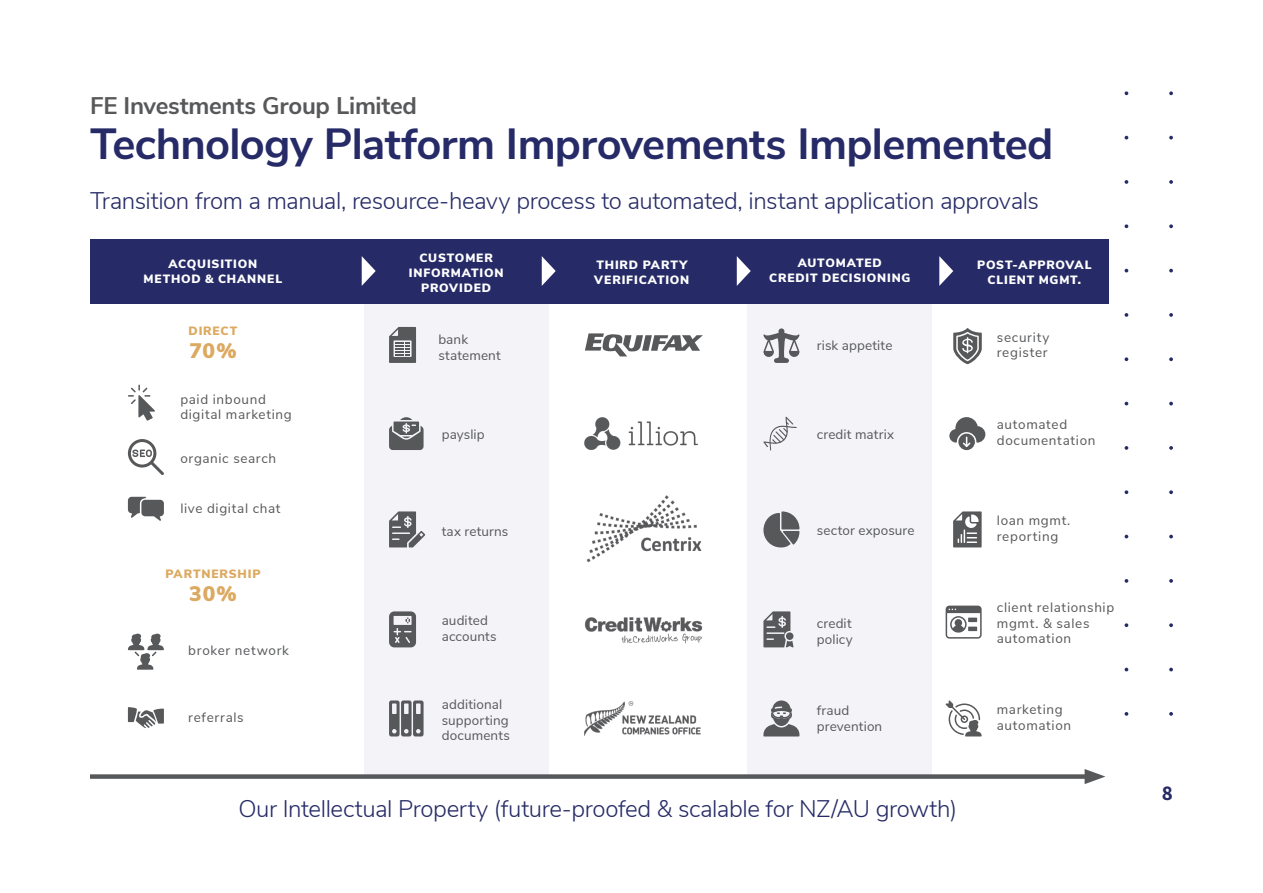
<style>
.page{position:relative;width:1263px;height:893px;background:#fff}
.page>*{position:absolute;margin:0;border:0;box-sizing:border-box;transform-origin:0 0}
.t1{font:700 43.5px "Nunito Sans";letter-spacing:-.015em;color:#262b67}
.t2{font:300 24px "Nunito Sans";letter-spacing:-.02em;color:#262b67}
.t3{font:700 24px "Nunito Sans";letter-spacing:-.01em;color:#57585a}
.t4{font:900 21px "Nunito Sans";color:#dca960}
.t5{font:700 21px "Source Sans Pro";color:#262b67}
.t6{font:13.5px/15.8px "Nunito Sans";letter-spacing:.045em;color:#57585a}
.t7{font:13.5px/15.8px "Nunito Sans";letter-spacing:.01em;color:#57585a}
.t8{font:13.5px "Nunito Sans";letter-spacing:.015em;color:#57585a}
.t9{font:13.5px "Nunito Sans";letter-spacing:.005em;color:#57585a}
.t10{font:900 12px/15px "Nunito Sans";letter-spacing:.065em;color:#fff;text-align:center}
.t11{font:900 12px "Nunito Sans";letter-spacing:.07em;color:#dca960}
</style>
<div class="page">
<svg style="left:1124px;top:224px;width:4px;height:4px"></svg>
<svg style="left:1169px;top:224px;width:4px;height:4px"></svg>
<svg style="left:1124px;top:180px;width:4px;height:4px"></svg>
<svg style="left:1169px;top:180px;width:4px;height:4px"></svg>
<svg style="left:1124px;top:136px;width:4px;height:4px"></svg>
<svg style="left:1169px;top:136px;width:4px;height:4px"></svg>
<svg style="left:1124px;top:91px;width:4px;height:4px"></svg>
<svg style="left:1169px;top:91px;width:4px;height:4px"></svg>
<svg style="left:1124px;top:269px;width:4px;height:3px"></svg>
<svg style="left:1169px;top:269px;width:4px;height:3px"></svg>
<svg style="left:1124px;top:313px;width:4px;height:4px"></svg>
<svg style="left:1169px;top:313px;width:4px;height:4px"></svg>
<svg style="left:1124px;top:357px;width:4px;height:4px"></svg>
<svg style="left:1169px;top:357px;width:4px;height:4px"></svg>
<svg style="left:1124px;top:402px;width:4px;height:3px"></svg>
<svg style="left:1169px;top:402px;width:4px;height:3px"></svg>
<svg style="left:1124px;top:446px;width:4px;height:4px"></svg>
<svg style="left:1169px;top:446px;width:4px;height:4px"></svg>
<svg style="left:1124px;top:490px;width:4px;height:4px"></svg>
<svg style="left:1169px;top:490px;width:4px;height:4px"></svg>
<svg style="left:1124px;top:535px;width:4px;height:3px"></svg>
<svg style="left:1169px;top:535px;width:4px;height:3px"></svg>
<svg style="left:1124px;top:579px;width:4px;height:4px"></svg>
<svg style="left:1169px;top:579px;width:4px;height:4px"></svg>
<svg style="left:1124px;top:623px;width:4px;height:4px"></svg>
<svg style="left:1169px;top:623px;width:4px;height:4px"></svg>
<svg style="left:1124px;top:668px;width:4px;height:3px"></svg>
<svg style="left:1169px;top:668px;width:4px;height:3px"></svg>
<svg style="left:1124px;top:712px;width:4px;height:4px"></svg>
<svg style="left:1169px;top:712px;width:4px;height:4px"></svg>
<div style="left:747px;top:303px;width:185px;height:473px;background:#f4f4f8"></div>
<div style="left:364px;top:303px;width:185px;height:473px;background:#f4f4f8"></div>
<div style="left:90px;top:239px;width:1018px;height:64px;background:#262b67"></div>
<svg style="left:585px;top:333px;width:118px;height:23px"></svg>
<img style="left:585px;top:418px;width:113px;height:32px">
<img style="left:585px;top:617px;width:118px;height:27px">
<img style="left:585px;top:701px;width:116px;height:34px">
<img style="left:586px;top:495px;width:116px;height:68px">
<div style="left:90px;top:774px;width:1003px;height:5px;background:#57585a"></div>
<svg style="left:1084px;top:769px;width:21px;height:15px"></svg>
<svg style="left:763px;top:417px;width:34px;height:33px"></svg>
<svg style="left:763px;top:700px;width:36px;height:36px"></svg>
<svg style="left:763px;top:611px;width:30px;height:36px"></svg>
<svg style="left:781px;top:511px;width:18px;height:18px"></svg>
<svg style="left:763px;top:513px;width:36px;height:34px"></svg>
<svg style="left:945px;top:700px;width:37px;height:36px"></svg>
<svg style="left:946px;top:606px;width:36px;height:33px"></svg>
<svg style="left:953px;top:511px;width:29px;height:36px"></svg>
<svg style="left:949px;top:417px;width:36px;height:33px"></svg>
<svg style="left:128px;top:634px;width:36px;height:36px"></svg>
<svg style="left:128px;top:385px;width:27px;height:36px"></svg>
<svg style="left:542px;top:256px;width:14px;height:30px"></svg>
<svg style="left:362px;top:256px;width:14px;height:30px"></svg>
<svg style="left:737px;top:256px;width:14px;height:30px"></svg>
<svg style="left:939px;top:256px;width:14px;height:30px"></svg>
<svg style="left:389px;top:611px;width:27px;height:36px"></svg>
<svg style="left:389px;top:417px;width:35px;height:33px"></svg>
<svg style="left:389px;top:327px;width:27px;height:36px"></svg>
<svg style="left:389px;top:700px;width:35px;height:36px"></svg>
<svg style="left:389px;top:511px;width:36px;height:36px"></svg>
<svg style="left:953px;top:328px;width:29px;height:36px"></svg>
<svg style="left:763px;top:328px;width:36px;height:35px"></svg>
<svg style="left:128px;top:497px;width:36px;height:24px"></svg>
<svg style="left:128px;top:707px;width:36px;height:21px"></svg>
<svg style="left:128px;top:439px;width:36px;height:36px"></svg>
<h2 class="t3" style="left:90px;top:88px;width:329px">FE Investments Group Limited</h2>
<h1 class="t1" style="left:90px;top:112px;width:965px">Technology Platform Improvements Implemented</h1>
<h2 class="t2" style="left:90px;top:183px;width:950px">Transition from a manual, resource-heavy process to automated, instant application approvals</h2>
<p class="t10" style="left:144px;top:256px;width:140px">ACQUISITION<br>METHOD &amp; CHANNEL</p>
<p class="t11" style="left:189px;top:322px;width:50px">DIRECT</p>
<h3 class="t4" style="left:189px;top:336px;width:49px">70%</h3>
<p class="t6" style="left:180px;top:390px;width:113px">paid inbound digital marketing</p>
<p class="t6" style="left:180px;top:449px;width:97px">organic search</p>
<p class="t6" style="left:180px;top:499px;width:102px">live digital chat</p>
<p class="t11" style="left:165px;top:565px;width:97px">PARTNERSHIP</p>
<h3 class="t4" style="left:189px;top:578px;width:49px">30%</h3>
<p class="t6" style="left:188px;top:642px;width:102px">broker network</p>
<p class="t6" style="left:188px;top:709px;width:57px">referrals</p>
<p class="t10" style="left:409px;top:250px;width:96px">CUSTOMER<br>INFORMATION<br>PROVIDED</p>
<p class="t10" style="left:594px;top:257px;width:97px;text-align:left">THIRD PARTY<br>VERIFICATION</p>
<p class="t10" style="left:769px;top:255px;width:143px">AUTOMATED<br>CREDIT DECISIONING</p>
<p class="t10" style="left:977px;top:257px;width:116px">POST-APPROVAL<br>CLIENT MGMT.</p>
<p class="t7" style="left:438px;top:330px;width:64px">bank statement</p>
<p class="t6" style="left:997px;top:328px;width:54px">security register</p>
<p class="t7" style="left:817px;top:337px;width:77px">risk appetite</p>
<p class="t9" style="left:442px;top:424px;width:44px">payslip</p>
<p class="t8" style="left:817px;top:424px;width:79px">credit matrix</p>
<p class="t6" style="left:997px;top:416px;width:100px">automated documentation</p>
<p class="t8" style="left:442px;top:521px;width:68px">tax returns</p>
<p class="t7" style="left:817px;top:522px;width:99px">sector exposure</p>
<p class="t6" style="left:997px;top:512px;width:75px">loan mgmt. reporting</p>
<p class="t7" style="left:442px;top:612px;width:56px">audited accounts</p>
<p class="t7" style="left:817px;top:615px;width:37px">credit policy</p>
<p class="t6" style="left:997px;top:599px;width:119px">client relationship mgmt. &amp; sales automation</p>
<p class="t7" style="left:442px;top:695px;width:70px">additional supporting documents</p>
<p class="t6" style="left:997px;top:701px;width:76px">marketing automation</p>
<p class="t7" style="left:817px;top:701px;width:67px">fraud prevention</p>
<h2 class="t2" style="left:238px;top:791px;width:720px">Our Intellectual Property (future-proofed &amp; scalable for NZ/AU growth)</h2>
<h3 class="t5" style="left:1162px;top:779px;width:13px">8</h3>
</div>
